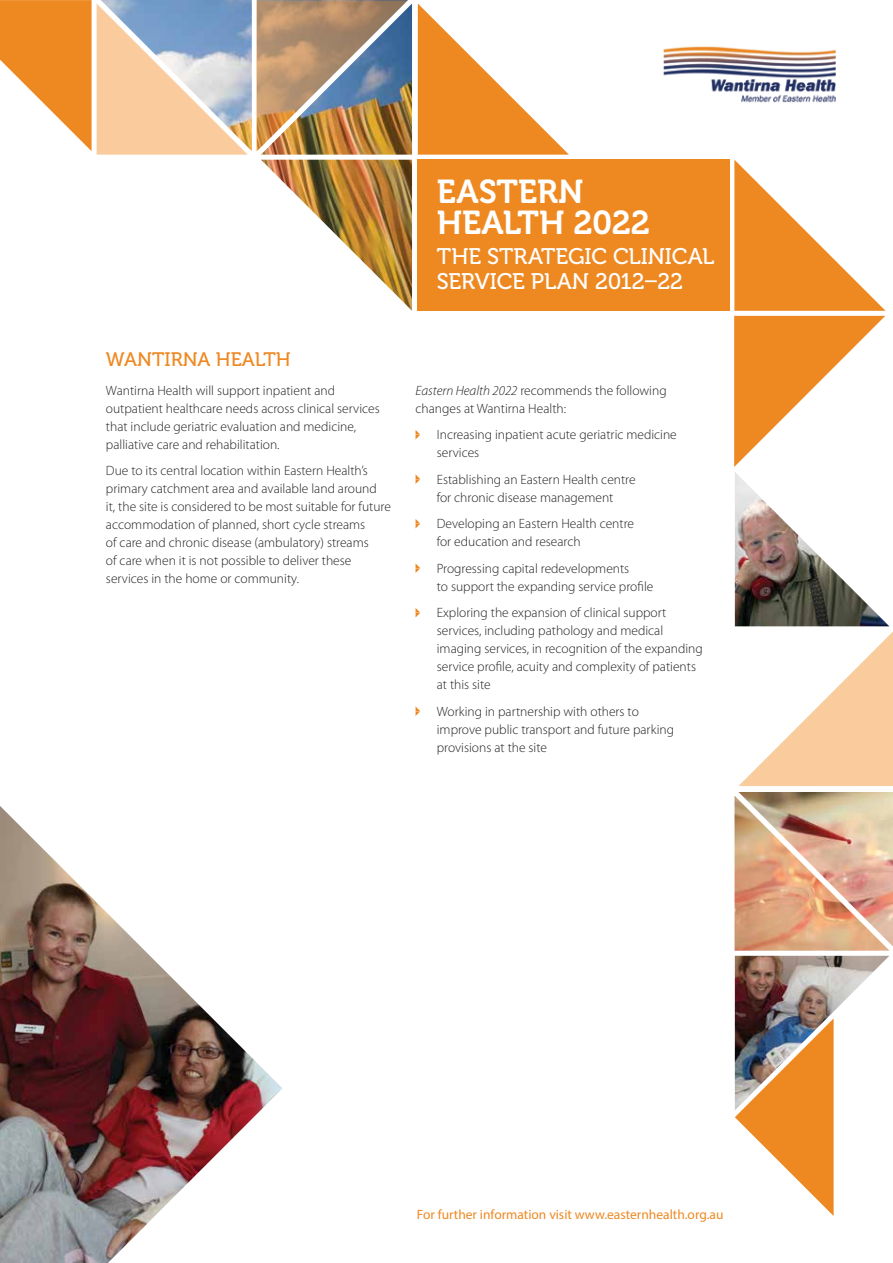
<style>
.page{position:relative;width:893px;height:1263px;background:#fff}
.page>*{position:absolute;margin:0;border:0;box-sizing:border-box;transform-origin:0 0}
.t1{font:33px/30.5px "Museo 700";letter-spacing:-.005em;color:#fff}
.t2{font:22.5px/25.7px "Museo 500";letter-spacing:-.01em;color:#fff}
.t3{font:19.5px "Museo 500";color:#ee8922}
.t4{font:300 13.5px/18px "Myriad Pro";color:#231f20}
.t5{font:13.5px "Myriad Pro";color:#ee8922}
.s1{font-style:italic}
</style>
<div class="page">
<img style="left:735px;top:792px;width:158px;height:159px">
<div style="left:417px;top:160px;width:312px;height:151px;background:#ee8922"></div>
<img style="left:248px;top:0;width:164px;height:311px">
<svg style="left:734px;top:160px;width:151px;height:307px"></svg>
<svg style="left:418px;top:4px;width:151px;height:151px"></svg>
<svg style="left:0;top:0;width:248px;height:155px"></svg>
<svg style="left:416px;top:430px;width:4px;height:9px"></svg>
<svg style="left:416px;top:475px;width:4px;height:9px"></svg>
<svg style="left:416px;top:519px;width:4px;height:9px"></svg>
<svg style="left:416px;top:564px;width:4px;height:9px"></svg>
<svg style="left:416px;top:608px;width:4px;height:9px"></svg>
<svg style="left:416px;top:707px;width:4px;height:9px"></svg>
<img style="left:735px;top:472px;width:154px;height:154px">
<svg style="left:738px;top:631px;width:155px;height:155px"></svg>
<img style="left:735px;top:956px;width:154px;height:62px">
<img style="left:256px;top:0;width:151px;height:152px">
<img style="left:663px;top:46px;width:173px;height:57px">
<svg style="left:735px;top:1018px;width:99px;height:198px"></svg>
<img style="left:0;top:806px;width:282px;height:457px">
<img style="left:735px;top:796px;width:154px;height:154px">
<h3 class="t3" style="left:106px;top:349px;width:186px">WANTIRNA HEALTH</h3>
<p class="t4" style="left:106px;top:381px;width:275px">Wantirna Health will support inpatient and outpatient healthcare needs across clinical services that include geriatric evaluation and medicine, palliative care and rehabilitation.</p>
<p class="t4" style="left:106px;top:462px;width:286px">Due to its central location within Eastern Health’s primary catchment area and available land around<br>it, the site is considered to be most suitable for future accommodation of planned, short cycle streams<br>of care and chronic disease (ambulatory) streams<br>of care when it is not possible to deliver these services in the home or community.</p>
<h1 class="t1" style="left:437px;top:177px;width:215px">EASTERN health 2022</h1>
<h2 class="t2" style="left:437px;top:243px;width:77px">THE STRATE</h2>
<h2 class="t2" style="left:437px;top:243px;width:279px;text-indent:131px">GIC CLINICAL<br>SERVICE PLAN 2012–22</h2>
<p class="t4" style="left:416px;top:381px;width:253px"><span class="s1">Eastern Health 2022</span> recommends the following changes at Wantirna Health:</p>
<p class="t4" style="left:437px;top:426px;width:242px">Increasing inpatient acute geriatric medicine services</p>
<p class="t4" style="left:437px;top:470px;width:200px">Establishing an Eastern Health centre for chronic disease management</p>
<p class="t4" style="left:437px;top:515px;width:199px">Developing an Eastern Health centre for education and research</p>
<p class="t4" style="left:437px;top:559px;width:218px">Progressing capital redevelopments<br>to support the expanding service profile</p>
<p class="t4" style="left:437px;top:604px;width:268px">Exploring the expansion of clinical support services, including pathology and medical imaging services, in recognition of the expanding service profile, acuity and complexity of patients at this site</p>
<p class="t4" style="left:437px;top:702px;width:239px">Working in partnership with others to improve public transport and future parking provisions at the site</p>
<p class="t5" style="left:417px;top:1206px;width:308px">For further information visit www.easternhealth.org.au</p>
</div>
